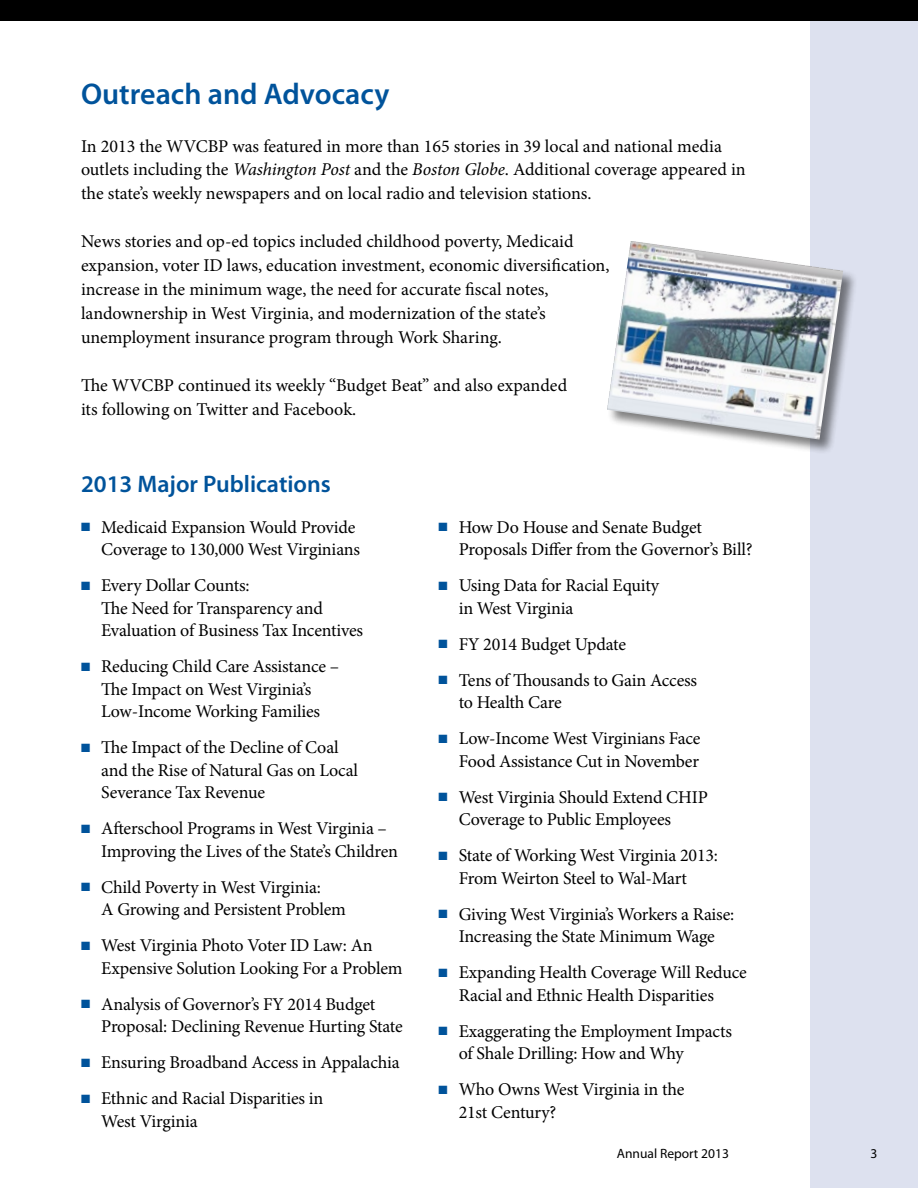
<style>
.page{position:relative;width:918px;height:1188px;background:#fff}
.page>*{position:absolute;margin:0;border:0;box-sizing:border-box;transform-origin:0 0}
.t1{font:600 30px "Myriad Pro";color:#00539b}
.t2{font:600 24px "Myriad Pro";color:#00539b}
.t3{font:18px/22.5px "Minion Pro";letter-spacing:-.01em;color:#000}
.t4{font:13.5px "Myriad Pro";color:#000}
.s1{font-style:italic}
.s2{color:#00539b}
</style>
<div class="page">
<div style="left:810px;top:0;width:108px;height:1188px;background:#dde1ef"></div>
<div style="left:0;top:0;width:918px;height:20px;background:#000"></div>
<div style="left:607px;top:241px;width:252px;height:214px;background:#000;opacity:.5"></div>
<img style="left:607px;top:241px;width:236px;height:199px">
<h1 class="t1" style="left:81px;top:74px;width:310px">Outreach and Advocacy</h1>
<p class="t3" style="left:81px;top:134px;width:666px;line-height:24px">In 2013 the WVCBP was featured in more than 165 stories in 39 local and national media outlets including the <span class="s1">Washington Post</span> and the <span class="s1">Boston Globe</span>. Additional coverage appeared in the state’s weekly newspapers and on local radio and television stations.</p>
<p class="t3" style="left:81px;top:230px;width:530px;line-height:24px">News stories and op-ed topics included childhood poverty, Medicaid expansion, voter ID laws, education investment, economic diversification, increase in the minimum wage, the need for accurate fiscal notes, landownership in West Virginia, and modernization of the state’s unemployment insurance program through Work Sharing.</p>
<p class="t3" style="left:81px;top:374px;width:488px;line-height:24px">The WVCBP continued its weekly “Budget Beat” and also expanded its following on Twitter and Facebook.</p>
<h2 class="t2" style="left:81px;top:469px;width:251px">2013 Major Publications</h2>
<p class="t3" style="left:81px;top:516px;width:281px;text-align:right"><span class="s2">■</span> Medicaid Expansion Would Provide<br>Coverage to 130,000 West Virginians</p>
<p class="t3" style="left:101px;top:574px;width:263px;text-indent:-20px"><span class="s2">■</span> Every Dollar Counts:<br>The Need for Transparency and<br>Evaluation of Business Tax Incentives</p>
<p class="t3" style="left:81px;top:655px;width:260px;text-align:center"><span class="s2">■</span> Reducing Child Care Assistance –<br>The Impact on West Virginia’s<br>Low-Income Working Families</p>
<p class="t3" style="left:101px;top:736px;width:258px;text-indent:-20px"><span class="s2">■</span> The Impact of the Decline of Coal and the Rise of Natural Gas on Local<br>Severance Tax Revenue</p>
<p class="t3" style="left:101px;top:817px;width:298px;text-indent:-20px"><span class="s2">■</span> Afterschool Programs in West Virginia –<br>Improving the Lives of the State’s Children</p>
<p class="t3" style="left:101px;top:876px;width:246px;text-indent:-20px"><span class="s2">■</span> Child Poverty in West Virginia:<br>A Growing and Persistent Problem</p>
<p class="t3" style="left:101px;top:934px;width:303px;text-indent:-20px"><span class="s2">■</span> West Virginia Photo Voter ID Law: An<br>Expensive Solution Looking For a Problem</p>
<p class="t3" style="left:101px;top:993px;width:303px;text-indent:-20px"><span class="s2">■</span> Analysis of Governor’s FY 2014 Budget<br>Proposal: Declining Revenue Hurting State</p>
<p class="t3" style="left:81px;top:1051px;width:320px"><span class="s2">■</span> Ensuring Broadband Access in Appalachia</p>
<p class="t3" style="left:101px;top:1087px;width:224px;text-indent:-20px"><span class="s2">■</span> Ethnic and Racial Disparities in<br>West Virginia</p>
<p class="t3" style="left:459px;top:516px;width:295px;text-indent:-20px"><span class="s2">■</span> How Do House and Senate Budget<br>Proposals Differ from the Governor’s Bill?</p>
<p class="t3" style="left:459px;top:574px;width:202px;text-indent:-20px"><span class="s2">■</span> Using Data for Racial Equity in West Virginia</p>
<p class="t3" style="left:438px;top:633px;width:189px"><span class="s2">■</span> FY 2014 Budget Update</p>
<p class="t3" style="left:459px;top:669px;width:240px;text-indent:-20px"><span class="s2">■</span> Tens of Thousands to Gain Access to Health Care</p>
<p class="t3" style="left:438px;top:727px;width:264px;text-align:right"><span class="s2">■</span> Low-Income West Virginians Face<br>Food Assistance Cut in November</p>
<p class="t3" style="left:459px;top:786px;width:251px;text-indent:-20px"><span class="s2">■</span> West Virginia Should Extend CHIP<br>Coverage to Public Employees</p>
<p class="t3" style="left:438px;top:844px;width:281px;text-align:center"><span class="s2">■</span> State of Working West Virginia 2013:<br>From Weirton Steel to Wal-Mart</p>
<p class="t3" style="left:438px;top:903px;width:297px;text-align:center"><span class="s2">■</span> Giving West Virginia’s Workers a Raise:<br>Increasing the State Minimum Wage</p>
<p class="t3" style="left:459px;top:961px;width:290px;text-indent:-20px"><span class="s2">■</span> Expanding Health Coverage Will Reduce<br>Racial and Ethnic Health Disparities</p>
<p class="t3" style="left:459px;top:1020px;width:275px;text-indent:-20px"><span class="s2">■</span> Exaggerating the Employment Impacts of Shale Drilling: How and Why</p>
<p class="t3" style="left:459px;top:1078px;width:227px;text-indent:-20px"><span class="s2">■</span> Who Owns West Virginia in the<br>21st Century?</p>
<p class="t4" style="left:617px;top:1145px;width:114px">Annual Report 2013</p>
<p class="t4" style="left:871px;top:1145px;width:8px">3</p>
</div>
